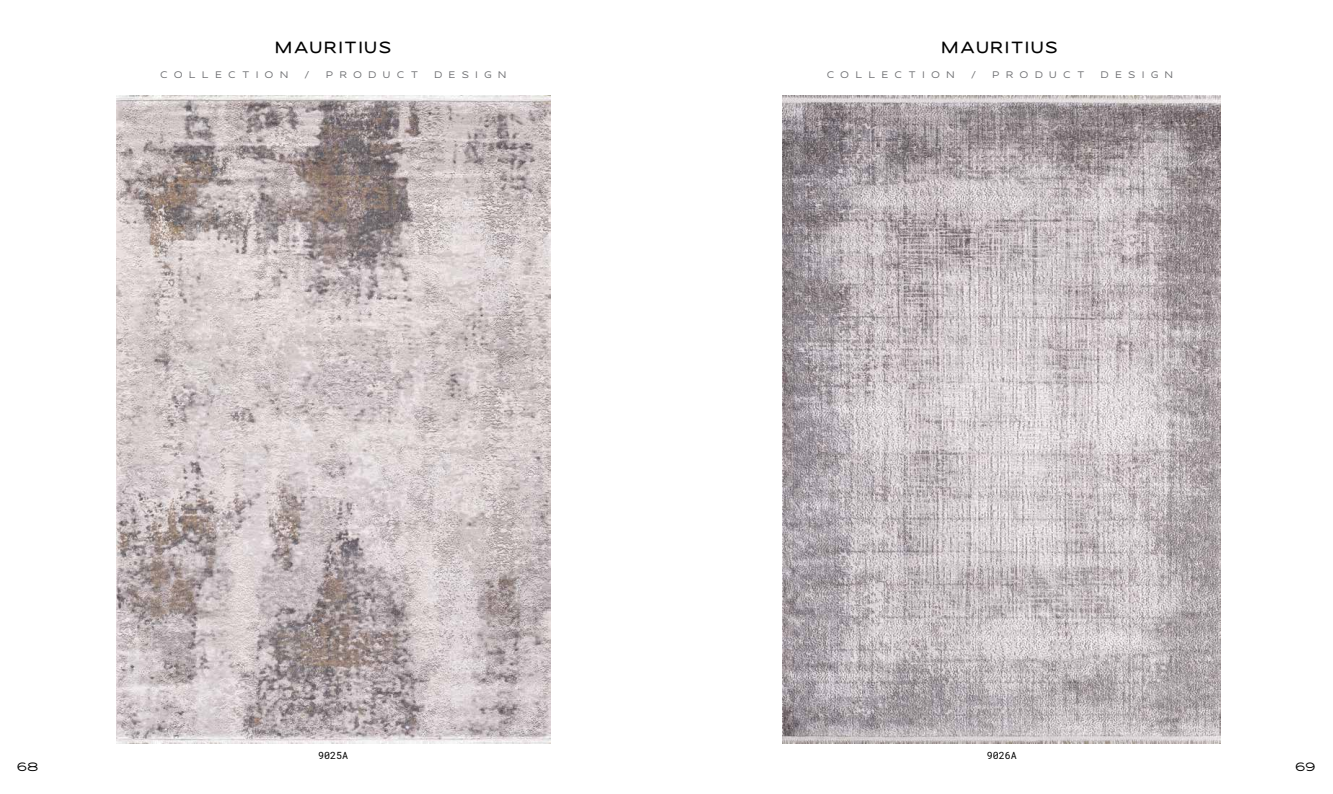
<style>
.page{position:relative;width:1333px;height:794px;background:#fff}
.page>*{position:absolute;margin:0;border:0;box-sizing:border-box;transform-origin:0 0}
.t1{font:500 16px "wonderella";letter-spacing:.1em;color:#000}
.t2{font:12px "wonderella";color:#000}
.t3{font:10px "Roboto Mono";color:#000}
.t4{font:9.5px "wonderella";letter-spacing:.68em;color:#6d6e71}
</style>
<div class="page">
<img style="left:116px;top:95px;width:434px;height:648px">
<img style="left:782px;top:95px;width:438px;height:648px">
<h1 class="t1" style="left:275px;top:38px;width:118px">MAURITIUS</h1>
<h1 class="t1" style="left:941px;top:38px;width:118px">MAURITIUS</h1>
<p class="t4" style="left:160px;top:69px;width:129px">COLLECTION</p>
<p class="t4" style="left:304px;top:69px;width:7px">/</p>
<p class="t4" style="left:326px;top:69px;width:94px">PRODUCT</p>
<p class="t4" style="left:434px;top:69px;width:73px">DESIGN</p>
<p class="t4" style="left:826px;top:69px;width:129px">COLLECTION</p>
<p class="t4" style="left:970px;top:69px;width:7px">/</p>
<p class="t4" style="left:992px;top:69px;width:94px">PRODUCT</p>
<p class="t4" style="left:1100px;top:69px;width:73px">DESIGN</p>
<p class="t3" style="left:318px;top:748px;width:31px">9025A</p>
<p class="t3" style="left:986px;top:748px;width:31px">9026A</p>
<p class="t2" style="left:17px;top:759px;width:23px">68</p>
<p class="t2" style="left:1294px;top:759px;width:22px">69</p>
</div>
